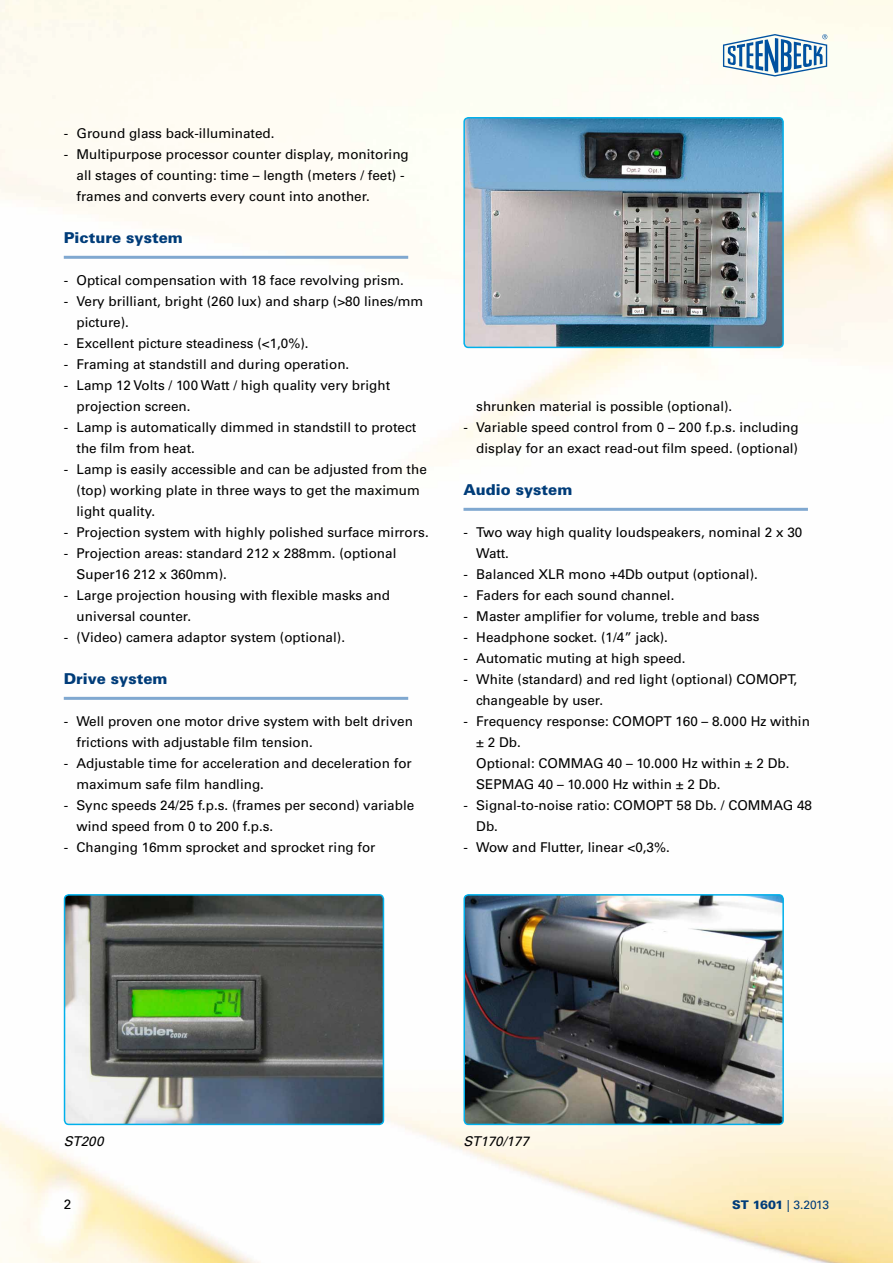
<style>
.page{position:relative;width:893px;height:1263px;background:#fff}
.page>*{position:absolute;margin:0;border:0;box-sizing:border-box;transform-origin:0 0}
.t1{font:900 15px "Univers LT Std";color:#003c79}
.t2{font:13.5px/21px "Univers LT Std";color:#000}
.t3{font:italic 13.5px "Univers LT Std";color:#000}
.t4{font:12px "Univers LT";color:#003c79}
.s1{font-weight:900}
</style>
<div class="page">
<hr style="left:64px;top:256px;width:344px;height:3px;background:#80a8d0">
<hr style="left:64px;top:697px;width:344px;height:3px;background:#80a8d0">
<hr style="left:463px;top:508px;width:345px;height:3px;background:#80a8d0">
<img style="left:466px;top:120px;width:315px;height:225px">
<div style="left:463px;top:117px;width:321px;height:231px;border:2px solid #00b0eb;border-radius:4px"></div>
<img style="left:67px;top:897px;width:314px;height:225px">
<div style="left:64px;top:894px;width:320px;height:231px;border:2px solid #00b0eb;border-radius:4px"></div>
<img style="left:466px;top:897px;width:315px;height:225px">
<div style="left:463px;top:894px;width:321px;height:231px;border:2px solid #00b0eb;border-radius:4px"></div>
<svg style="left:723px;top:34px;width:104px;height:43px"></svg>
<p class="t2" style="left:64px;top:123px;width:212px">- Ground glass back-illuminated.</p>
<p class="t2" style="left:77px;top:144px;width:334px;text-indent:-13px">- Multipurpose processor counter display, monitoring all stages of counting: time – length (meters / feet) - frames and converts every count into another.</p>
<p class="t1" style="left:64px;top:228px;width:121px">Picture system</p>
<p class="t2" style="left:64px;top:270px;width:342px">- Optical compensation with 18 face revolving prism.</p>
<p class="t2" style="left:77px;top:291px;width:348px;text-indent:-13px">- Very brilliant, bright (260 lux) and sharp (&gt;80 lines/mm picture).</p>
<p class="t2" style="left:64px;top:333px;width:246px">- Excellent picture steadiness (&lt;1,0%).</p>
<p class="t2" style="left:64px;top:354px;width:287px">- Framing at standstill and during operation.</p>
<p class="t2" style="left:77px;top:375px;width:315px;text-indent:-13px">- Lamp 12 Volts / 100 Watt / high quality very bright projection screen.</p>
<p class="t2" style="left:77px;top:417px;width:341px;text-indent:-13px">- Lamp is automatically dimmed in standstill to protect the film from heat.</p>
<p class="t2" style="left:77px;top:459px;width:352px;text-indent:-13px">- Lamp is easily accessible and can be adjusted from the (top) working plate in three ways to get the maximum light quality.</p>
<p class="t2" style="left:64px;top:522px;width:366px">- Projection system with highly polished surface mirrors.</p>
<p class="t2" style="left:77px;top:543px;width:321px;text-indent:-13px">- Projection areas: standard 212 x 288mm. (optional<br>Super16 212 x 360mm).</p>
<p class="t2" style="left:77px;top:585px;width:315px;text-indent:-13px">- Large projection housing with flexible masks and universal counter.</p>
<p class="t2" style="left:64px;top:627px;width:283px">- (Video) camera adaptor system (optional).</p>
<p class="t1" style="left:64px;top:669px;width:105px">Drive system</p>
<p class="t2" style="left:77px;top:711px;width:338px;text-indent:-13px">- Well proven one motor drive system with belt driven frictions with adjustable film tension.</p>
<p class="t2" style="left:77px;top:753px;width:337px;text-indent:-13px">- Adjustable time for acceleration and deceleration for maximum safe film handling.</p>
<p class="t2" style="left:77px;top:795px;width:339px;text-indent:-13px">- Sync speeds 24/25 f.p.s. (frames per second) variable wind speed from 0 to 200 f.p.s.</p>
<p class="t2" style="left:64px;top:837px;width:313px">- Changing 16mm sprocket and sprocket ring for</p>
<p class="t2" style="left:476px;top:396px;width:258px">shrunken material is possible (optional).</p>
<p class="t2" style="left:463px;top:417px;width:337px;text-align:right">- Variable speed control from 0 – 200 f.p.s. including display for an exact read-out film speed. (optional)</p>
<p class="t1" style="left:463px;top:480px;width:110px">Audio system</p>
<p class="t2" style="left:476px;top:522px;width:328px;text-indent:-13px">- Two way high quality loudspeakers, nominal 2 x 30<br>Watt.</p>
<p class="t2" style="left:463px;top:564px;width:296px">- Balanced XLR mono +4Db output (optional).</p>
<p class="t2" style="left:463px;top:585px;width:212px">- Faders for each sound channel.</p>
<p class="t2" style="left:463px;top:606px;width:298px">- Master amplifier for volume, treble and bass</p>
<p class="t2" style="left:463px;top:627px;width:206px">- Headphone socket. (1/4” jack).</p>
<p class="t2" style="left:463px;top:648px;width:224px">- Automatic muting at high speed.</p>
<p class="t2" style="left:476px;top:669px;width:322px;text-indent:-13px">- White (standard) and red light (optional) COMOPT, changeable by user.</p>
<p class="t2" style="left:476px;top:711px;width:335px;text-indent:-13px">- Frequency response: COMOPT 160 – 8.000 Hz within ± 2 Db.<br>Optional: COMMAG 40 – 10.000 Hz within ± 2 Db.<br>SEPMAG 40 – 10.000 Hz within ± 2 Db.</p>
<p class="t2" style="left:476px;top:795px;width:337px;text-indent:-13px">- Signal-to-noise ratio: COMOPT 58 Db. / COMMAG 48<br>Db.</p>
<p class="t2" style="left:463px;top:837px;width:208px">- Wow and Flutter, linear &lt;0,3%.</p>
<p class="t3" style="left:64px;top:1133px;width:42px">ST200</p>
<p class="t3" style="left:463px;top:1133px;width:67px">ST170/177</p>
<p class="t2" style="left:64px;top:1194px;width:9px">2</p>
<p class="t4" style="left:732px;top:1198px;width:98px"><span class="s1">ST 1601</span> | 3.2013</p>
</div>
